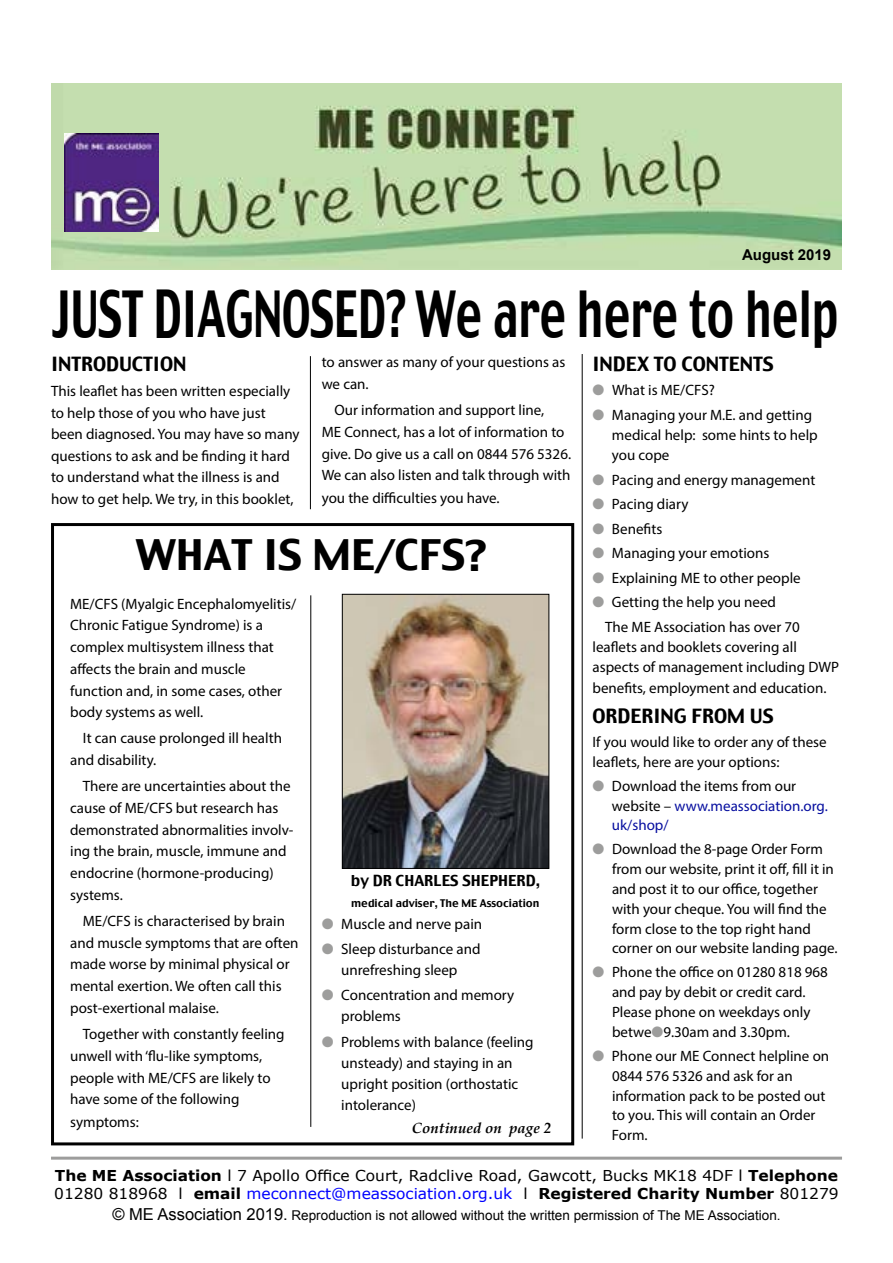
<style>
.page{position:relative;width:893px;height:1263px;background:#fff}
.page>*{position:absolute;margin:0;border:0;box-sizing:border-box;transform-origin:0 0}
.t1{font:63.3px "Charcoal";color:#000;scale:.67 1}
.t2{font:42px "Charcoal";color:#000}
.t3{font:19.5px "Charcoal";color:#000}
.t4{font:15px/21.8px "Myriad Pro";color:#000}
.t5{font:15px/18px "Verdana";color:#000}
.t6{font:15px "Charcoal";color:#000}
.t7{font:italic 700 15px "Palatino";color:#000}
.t8{font:700 15px "Arial";color:#000}
.t9{font:13.5px "Arial";color:#000}
.t10{font:10.5px "Charcoal";color:#000}
.s1{color:#9d9d9c}
.s2{color:#060e9f}
.s3{font-weight:700}
.s4{color:#00f}
.s5{font-size:16.5px}
</style>
<div class="page">
<img style="left:51px;top:84px;width:790px;height:186px">
<hr style="left:51px;top:1156px;width:791px;height:3px;background:#9d9d9c">
<img style="left:65px;top:133px;width:93px;height:99px">
<div style="left:51px;top:523px;width:523px;height:622px;border:3px solid #000"></div>
<img style="left:344px;top:596px;width:203px;height:270px">
<div style="left:342px;top:594px;width:207px;height:274px;border:1px solid #000"></div>
<hr style="left:310px;top:356px;width:1px;height:153px;background:#000">
<hr style="left:581px;top:354px;width:1px;height:784px;background:#000">
<hr style="left:310px;top:595px;width:1px;height:531px;background:#000">
<p class="t8" style="left:742px;top:249px;width:91px">August 2019</p>
<h1 class="t1" style="left:51px;top:288px;width:1176px">JUST DIAGNOSED? We are here to help</h1>
<h3 class="t3" style="left:51px;top:356px;width:137px">INTRODUCTION</h3>
<p class="t4" style="left:51px;top:382px;width:250px">This leaflet has been written especially to help those of you who have just been diagnosed. You may have so many questions to ask and be finding it hard to understand what the illness is and how to get help. We try, in this booklet,</p>
<h3 class="t3" style="left:592px;top:356px;width:183px">INDEX TO CONTENTS</h3>
<p class="t4" style="left:592px;top:380px;width:124px"><span class="s1">●</span> What is ME/CFS?</p>
<p class="t4" style="left:612px;top:406px;width:207px;line-height:20.2px;text-indent:-19px"><span class="s1">●</span> Managing your M.E. and getting medical help: some hints to help you cope</p>
<p class="t4" style="left:592px;top:470px;width:224px"><span class="s1">●</span> Pacing and energy management</p>
<p class="t4" style="left:592px;top:494px;width:97px"><span class="s1">●</span> Pacing diary</p>
<p class="t4" style="left:592px;top:519px;width:71px"><span class="s1">●</span> Benefits</p>
<p class="t4" style="left:592px;top:543px;width:178px"><span class="s1">●</span> Managing your emotions</p>
<p class="t4" style="left:592px;top:568px;width:210px"><span class="s1">●</span> Explaining ME to other people</p>
<p class="t4" style="left:605px;top:591px;width:196px;line-height:24.5px;text-indent:-13px"><span class="s1">●</span> Getting the help you need<br>The ME Association has over 70</p>
<p class="t4" style="left:592px;top:638px;width:248px;line-height:20.5px">leaflets and booklets covering all aspects of management including DWP benefits, employment and education.</p>
<h3 class="t3" style="left:592px;top:707px;width:183px">ORDERING FROM US</h3>
<p class="t4" style="left:592px;top:733px;width:236px;line-height:19.8px">If you would like to order any of these leaflets, here are your options:</p>
<p class="t4" style="left:612px;top:777px;width:217px;line-height:19.8px;text-indent:-19px"><span class="s1">●</span> Download the items from our website – <span class="s2">www.meassociation.org. uk/shop/</span></p>
<p class="t4" style="left:612px;top:840px;width:227px;line-height:19.8px;text-indent:-19px"><span class="s1">●</span> Download the 8-page Order Form from our website, print it off, fill it in and post it to our office, together with your cheque. You will find the form close to the top right hand corner on our website landing page.</p>
<p class="t4" style="left:612px;top:963px;width:217px;line-height:19.8px;text-indent:-19px"><span class="s1">●</span> Phone the office on 01280 818 968 and pay by debit or credit card.<br>Please phone on weekdays only betwe<span class="s1">●</span>9.30am and 3.30pm.</p>
<p class="t4" style="left:612px;top:1047px;width:219px;line-height:19.8px;text-indent:-19px"><span class="s1">●</span> Phone our ME Connect helpline on<br>0844 576 5326 and ask for an information pack to be posted out to you. This will contain an Order<br>Form.</p>
<p class="t4" style="left:322px;top:353px;width:245px">to answer as many of your questions as we can.</p>
<p class="t4" style="left:322px;top:400px;width:251px;text-indent:13px">Our information and support line,<br>ME Connect, has a lot of information to give. Do give us a call on 0844 576 5326.<br>We can also listen and talk through with you the difficulties you have.</p>
<h2 class="t2" style="left:136px;top:538px;width:351px">WHAT IS ME/CFS?</h2>
<p class="t4" style="left:70px;top:594px;width:228px">ME/CFS (Myalgic Encephalomyelitis/<br>Chronic Fatigue Syndrome) is a complex multisystem illness that affects the brain and muscle function and, in some cases, other body systems as well.</p>
<p class="t4" style="left:70px;top:728px;width:213px;text-indent:13px">It can cause prolonged ill health and disability.</p>
<p class="t4" style="left:70px;top:776px;width:225px;text-indent:13px">There are uncertainties about the cause of ME/CFS but research has demonstrated abnormalities involv&shy;ing the brain, muscle, immune and endocrine (hormone-producing) systems.</p>
<p class="t4" style="left:70px;top:911px;width:230px;text-indent:13px">ME/CFS is characterised by brain and muscle symptoms that are often made worse by minimal physical or mental exertion. We often call this post-exertional malaise.</p>
<p class="t4" style="left:70px;top:1024px;width:216px;text-indent:13px">Together with constantly feeling unwell with ‘flu-like symptoms, people with ME/CFS are likely to have some of the following symptoms:</p>
<p class="t6" style="left:351px;top:874px;width:191px">by DR CHARLES SHEPHERD,</p>
<p class="t10" style="left:351px;top:899px;width:190px">medical adviser, The ME Association</p>
<p class="t4" style="left:322px;top:914px;width:162px"><span class="s1">●</span> Muscle and nerve pain</p>
<p class="t4" style="left:322px;top:939px;width:160px;line-height:21px;text-align:center"><span class="s1">●</span> Sleep disturbance and unrefreshing sleep</p>
<p class="t4" style="left:341px;top:985px;width:174px;line-height:21px;text-indent:-19px"><span class="s1">●</span> Concentration and memory problems</p>
<p class="t4" style="left:341px;top:1032px;width:194px;line-height:21px;text-indent:-19px"><span class="s1">●</span> Problems with balance (feeling unsteady) and staying in an upright position (orthostatic intolerance)</p>
<p class="t7" style="left:412px;top:1121px;width:141px">Continued on page 2</p>
<p class="t5" style="left:54px;top:1166px;width:786px"><span class="s3">The ME Association</span> l 7 Apollo Office Court, Radclive Road, Gawcott, Bucks MK18 4DF l <span class="s3">Telephone<br></span>01280 818968 l <span class="s3">email</span> <span class="s4">meconnect@meassociation.org.uk</span> l <span class="s3">Registered Charity Number</span> 801279</p>
<p class="t9" style="left:112px;top:1209px;width:669px"><span class="s5">© ME Association 2019.</span> Reproduction is not allowed without the written permission of The ME Association.</p>
</div>
